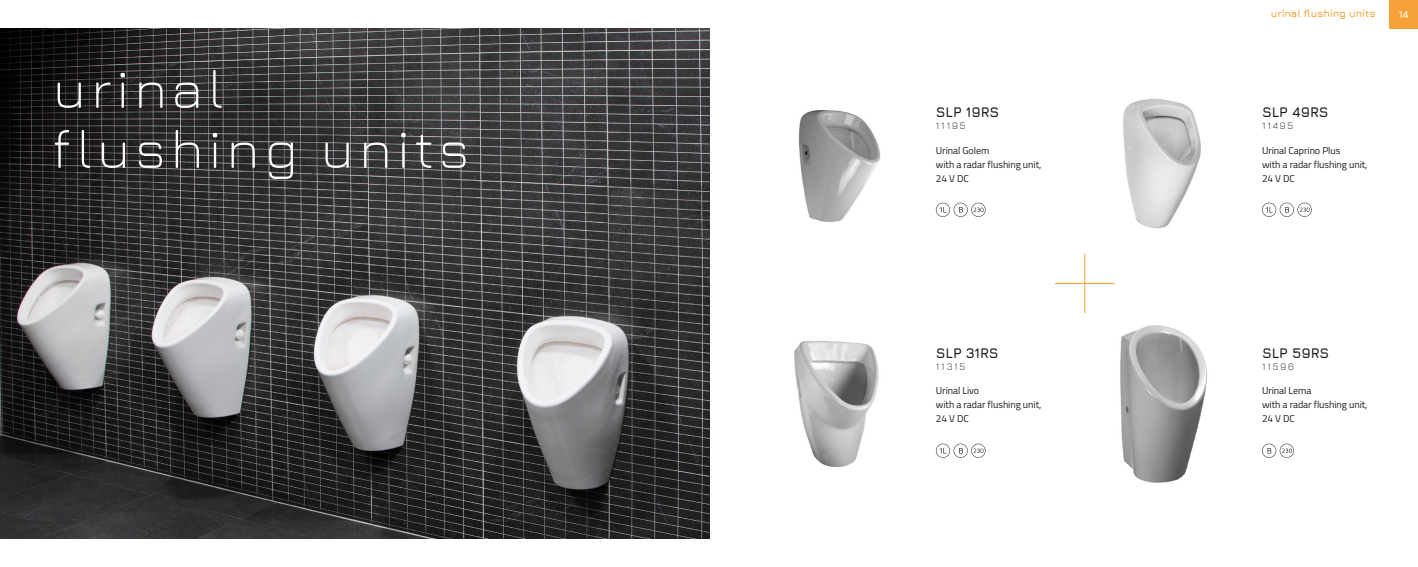
<style>
.page{position:relative;width:1418px;height:567px;background:#fff}
.page>*{position:absolute;margin:0;border:0;box-sizing:border-box;transform-origin:0 0}
.t1{font:300 55px/60px "Jura";letter-spacing:.1em;color:#fff}
.t2{font:700 14px "Jura";letter-spacing:-.005em;color:#1d1d1b}
.t3{font:10px/14px "Titillium";letter-spacing:-.005em;color:#1d1d1b}
.t4{font:300 10px "Jura";letter-spacing:.2em;color:#1d1d1b}
.t5{font:700 10px "Jura";letter-spacing:-.005em;color:#f6a238}
.t6{font:700 10px "Jura";color:#fff}
</style>
<div class="page">
<div style="left:1389px;top:0;width:28px;height:28px;background:#f6a238"></div>
<img style="left:0;top:28px;width:709px;height:511px">
<hr style="left:1054px;top:283px;width:60px;height:1px;background:#f6a238">
<hr style="left:1084px;top:254px;width:1px;height:59px;background:#f6a238">
<img style="left:798px;top:110px;width:83px;height:112px">
<img style="left:1120px;top:325px;width:87px;height:158px">
<img style="left:1123px;top:98px;width:78px;height:131px">
<img style="left:794px;top:340px;width:85px;height:127px">
<svg style="left:935px;top:203px;width:50px;height:14px"></svg>
<svg style="left:935px;top:444px;width:50px;height:14px"></svg>
<svg style="left:1262px;top:444px;width:31px;height:14px"></svg>
<svg style="left:1262px;top:203px;width:49px;height:14px"></svg>
<h1 class="t1" style="left:53px;top:55px;width:417px">urinal flushing units</h1>
<p class="t5" style="left:1270px;top:7px;width:106px">urinal flushing units</p>
<p class="t6" style="left:1398px;top:7px;width:11px">14</p>
<h2 class="t2" style="left:935px;top:102px;width:65px">SLP 19RS</h2>
<h2 class="t2" style="left:1261px;top:102px;width:68px">SLP 49RS</h2>
<p class="t4" style="left:935px;top:119px;width:31px">11195</p>
<p class="t4" style="left:1261px;top:119px;width:33px">11495</p>
<p class="t3" style="left:935px;top:142px;width:107px">Urinal Golem<br>with a radar flushing unit,<br>24 V DC</p>
<p class="t3" style="left:1261px;top:142px;width:107px">Urinal Caprino Plus<br>with a radar flushing unit,<br>24 V DC</p>
<h2 class="t2" style="left:935px;top:343px;width:64px">SLP 31RS</h2>
<p class="t4" style="left:935px;top:360px;width:31px">11315</p>
<h2 class="t2" style="left:1261px;top:343px;width:69px">SLP 59RS</h2>
<p class="t4" style="left:1261px;top:360px;width:34px">11596</p>
<p class="t3" style="left:935px;top:383px;width:107px">Urinal Livo<br>with a radar flushing unit,<br>24 V DC</p>
<p class="t3" style="left:1261px;top:383px;width:107px">Urinal Lema<br>with a radar flushing unit,<br>24 V DC</p>
</div>
